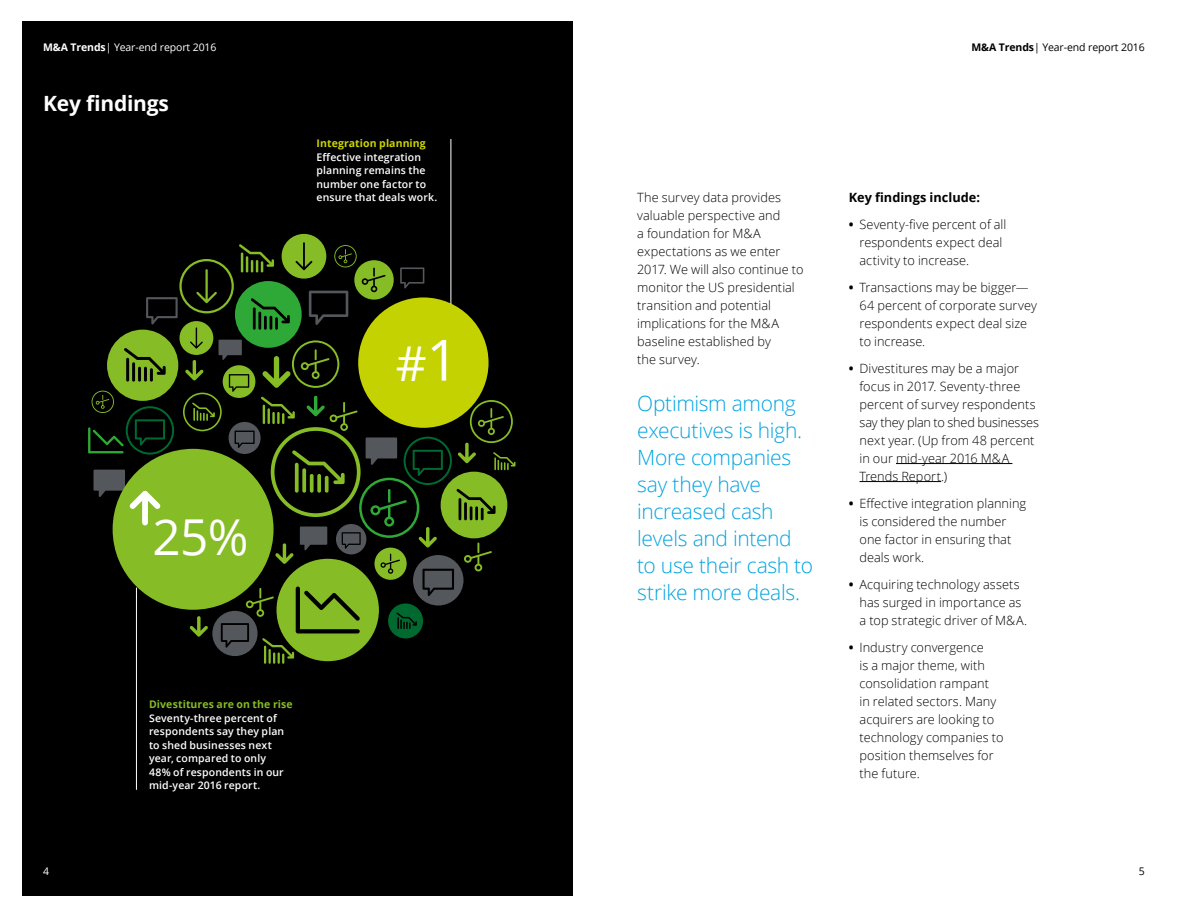
<style>
.page{position:relative;width:1188px;height:918px;background:#fff}
.page>*{position:absolute;margin:0;border:0;box-sizing:border-box;transform-origin:0 0}
.t1{font:49.5px "Open Sans";color:#fff}
.t2{font:48px "Open Sans";color:#fff}
.t3{font:300 21px/27px "Open Sans";letter-spacing:-.015em;color:#00a3e2}
.t4{font:700 21px "Open Sans";letter-spacing:-.01em;color:#fff}
.t5{font:300 12.75px/18px "Open Sans";letter-spacing:.005em;color:#000}
.t6{font:700 12.75px "Open Sans";letter-spacing:.005em;color:#000}
.t7{font:600 10.5px/13.5px "Open Sans";letter-spacing:.01em;color:#fff}
.t8{font:10.5px "Open Sans";letter-spacing:-.01em;color:#000}
.t9{font:10.5px "Open Sans";letter-spacing:-.01em;color:#fff}
.t10{font:700 10.5px "Open Sans";letter-spacing:.01em;color:#86bc25}
.t11{font:700 10.5px "Open Sans";letter-spacing:.01em;color:#cdd500}
.s1{font-weight:700}
.s2{font-size:57px}
</style>
<div class="page">
<div style="left:22px;top:22px;width:550px;height:874px;background:#000"></div>
<svg style="left:88px;top:234px;width:428px;height:430px"></svg>
<hr style="left:896px;top:463px;width:116px;height:1px;background:#000">
<hr style="left:860px;top:481px;width:81px;height:1px;background:#000">
<hr style="left:451px;top:139px;width:1px;height:165px;background:#fff">
<hr style="left:136px;top:588px;width:1px;height:201px;background:#fff">
<p class="t9" style="left:43px;top:40px;width:175px"><span class="s1">M&amp;A Trends</span>| Year-end report 2016</p>
<h3 class="t4" style="left:43px;top:89px;width:127px">Key findings</h3>
<h1 class="t1" style="left:152px;top:503px;width:98px">25%</h1>
<p class="t11" style="left:317px;top:136px;width:111px">Integration planning</p>
<p class="t7" style="left:317px;top:150px;width:122px">Effective integration planning remains the number one factor to ensure that deals work.</p>
<h2 class="t2" style="left:396px;top:330px;width:65px">#<span class="s2">1</span></h2>
<p class="t10" style="left:149px;top:697px;width:145px">Divestitures are on the rise</p>
<p class="t7" style="left:149px;top:711px;width:137px">Seventy-three percent of respondents say they plan to shed businesses next year, compared to only<br>48% of respondents in our mid-year 2016 report.</p>
<p class="t8" style="left:972px;top:40px;width:175px"><span class="s1">M&amp;A Trends</span>| Year-end report 2016</p>
<p class="t5" style="left:637px;top:188px;width:168px">The survey data provides valuable perspective and<br>a foundation for M&amp;A expectations as we enter<br>2017. We will also continue to monitor the US presidential transition and potential implications for the M&amp;A baseline established by<br>the survey.</p>
<p class="t6" style="left:849px;top:188px;width:133px">Key findings include:</p>
<p class="t5" style="left:860px;top:215px;width:148px;text-indent:-11px"><span class="s1">•</span> Seventy-five percent of all respondents expect deal activity to increase.</p>
<p class="t5" style="left:860px;top:278px;width:179px;text-indent:-11px"><span class="s1">•</span> Transactions may be bigger—<br>64 percent of corporate survey respondents expect deal size to increase.</p>
<p class="t5" style="left:860px;top:359px;width:181px;text-indent:-11px"><span class="s1">•</span> Divestitures may be a major focus in 2017. Seventy-three percent of survey respondents say they plan to shed businesses next year. (Up from 48 percent in our mid-year 2016 M&amp;A<br>Trends Report.)</p>
<p class="t5" style="left:860px;top:494px;width:168px;text-indent:-11px"><span class="s1">•</span> Effective integration planning is considered the number one factor in ensuring that deals work.</p>
<p class="t5" style="left:860px;top:575px;width:169px;text-indent:-11px"><span class="s1">•</span> Acquiring technology assets has surged in importance as a top strategic driver of M&amp;A.</p>
<p class="t5" style="left:860px;top:638px;width:146px;text-indent:-11px"><span class="s1">•</span> Industry convergence<br>is a major theme, with consolidation rampant<br>in related sectors. Many acquirers are looking to technology companies to position themselves for the future.</p>
<h3 class="t3" style="left:637px;top:389px;width:177px">Optimism among executives is high.<br>More companies say they have increased cash levels and intend to use their cash to strike more deals.</h3>
<p class="t9" style="left:43px;top:864px;width:8px">4</p>
<p class="t8" style="left:1139px;top:864px;width:8px">5</p>
</div>
